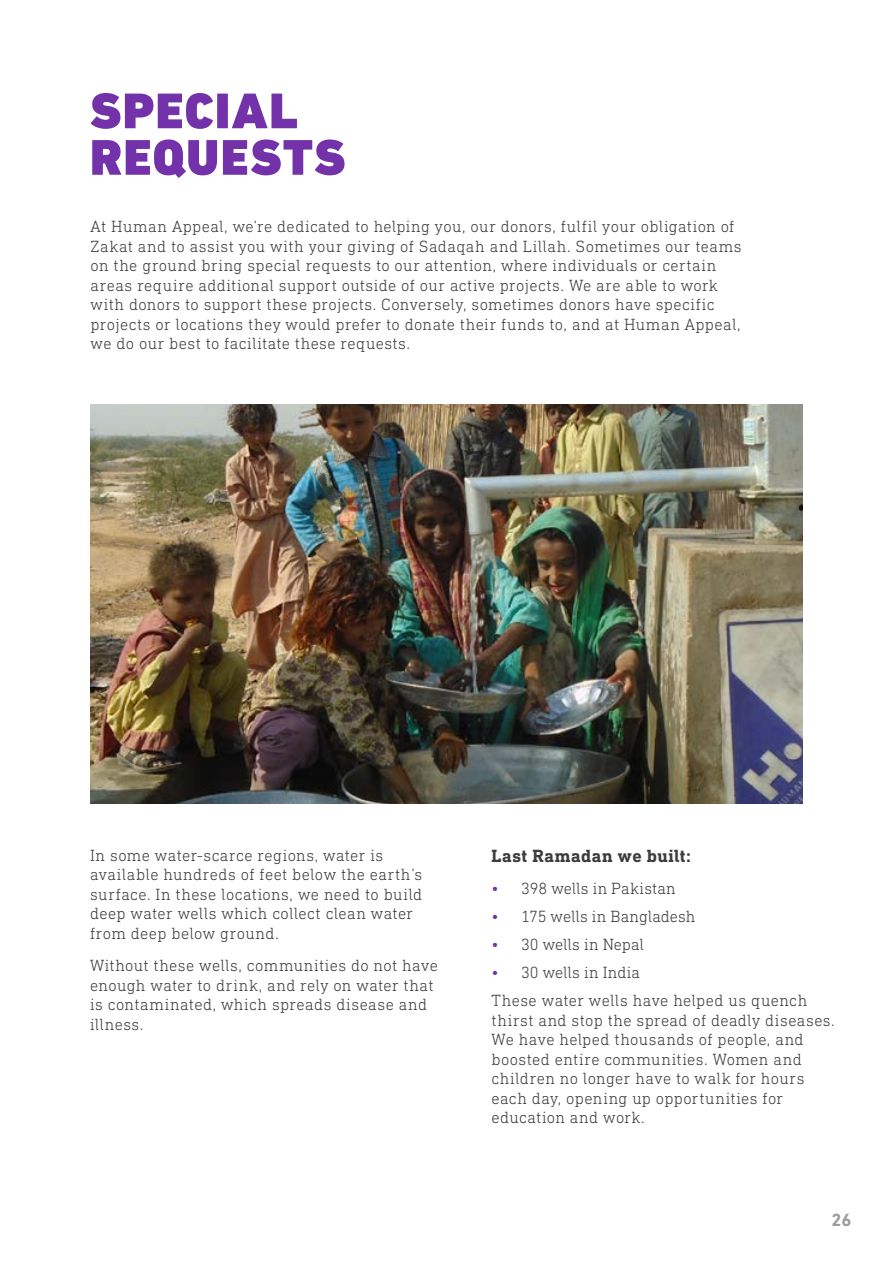
<style>
.page{position:relative;width:893px;height:1263px;background:#fff}
.page>*{position:absolute;margin:0;border:0;box-sizing:border-box;transform-origin:0 0}
.t1{font:900 51px/46.5px "DIN Next LT Pro";letter-spacing:.025em;color:#7332aa}
.t2{font:700 18px "DIN Next Slab Pro";letter-spacing:.03em;color:#3c3c3b}
.t3{font:700 18px "DIN Next LT Pro";color:#9d9d9c}
.Body_Copy{font:300 16.5px/19.5px "DIN Next Slab Pro";letter-spacing:.025em;color:#3c3c3b}
.Body_Copy-2{font:300 16.5px "DIN Next Slab Pro";letter-spacing:.005em;color:#3c3c3b}
.Body_Copy-3{font:300 16.5px "DIN Next Slab Pro";color:#3c3c3b}
.Body_Copy-4{font:300 16.5px "DIN Next Slab Pro";letter-spacing:-.005em;color:#3c3c3b}
.s1{font-weight:400;color:#7332aa}
</style>
<div class="page">
<img style="left:90px;top:404px;width:713px;height:399px">
<p class="t1" style="left:90px;top:88px;width:257px">SPECIAL<br>REQUESTS</p>
<p class="Body_Copy" style="left:91px;top:217px;width:653px">At Human Appeal, we’re dedicated to helping you, our donors, fulfil your obligation of Zakat and to assist you with your giving of Sadaqah and Lillah. Sometimes our teams on the ground bring special requests to our attention, where individuals or certain areas require additional support outside of our active projects. We are able to work with donors to support these projects. Conversely, sometimes donors have specific projects or locations they would prefer to donate their funds to, and at Human Appeal, we do our best to facilitate these requests.</p>
<p class="Body_Copy" style="left:90px;top:845px;width:334px">In some water-scarce regions, water is available hundreds of feet below the earth’s surface. In these locations, we need to build deep water wells which collect clean water from deep below ground.</p>
<p class="Body_Copy" style="left:90px;top:955px;width:349px">Without these wells, communities do not have enough water to drink, and rely on water that is contaminated, which spreads disease and illness.</p>
<p class="t2" style="left:491px;top:845px;width:201px">Last Ramadan we built:</p>
<p class="Body_Copy-2" style="left:491px;top:879px;width:186px"><span class="s1">•</span> 398 wells in Pakistan</p>
<p class="Body_Copy-3" style="left:491px;top:907px;width:205px"><span class="s1">•</span> 175 wells in Bangladesh</p>
<p class="Body_Copy-4" style="left:491px;top:935px;width:154px"><span class="s1">•</span> 30 wells in Nepal</p>
<p class="Body_Copy-2" style="left:491px;top:963px;width:150px"><span class="s1">•</span> 30 wells in India</p>
<p class="Body_Copy" style="left:491px;top:991px;width:345px">These water wells have helped us quench thirst and stop the spread of deadly diseases.<br>We have helped thousands of people, and boosted entire communities. Women and children no longer have to walk for hours each day, opening up opportunities for education and work.</p>
<p class="t3" style="left:832px;top:1209px;width:21px">26</p>
</div>
